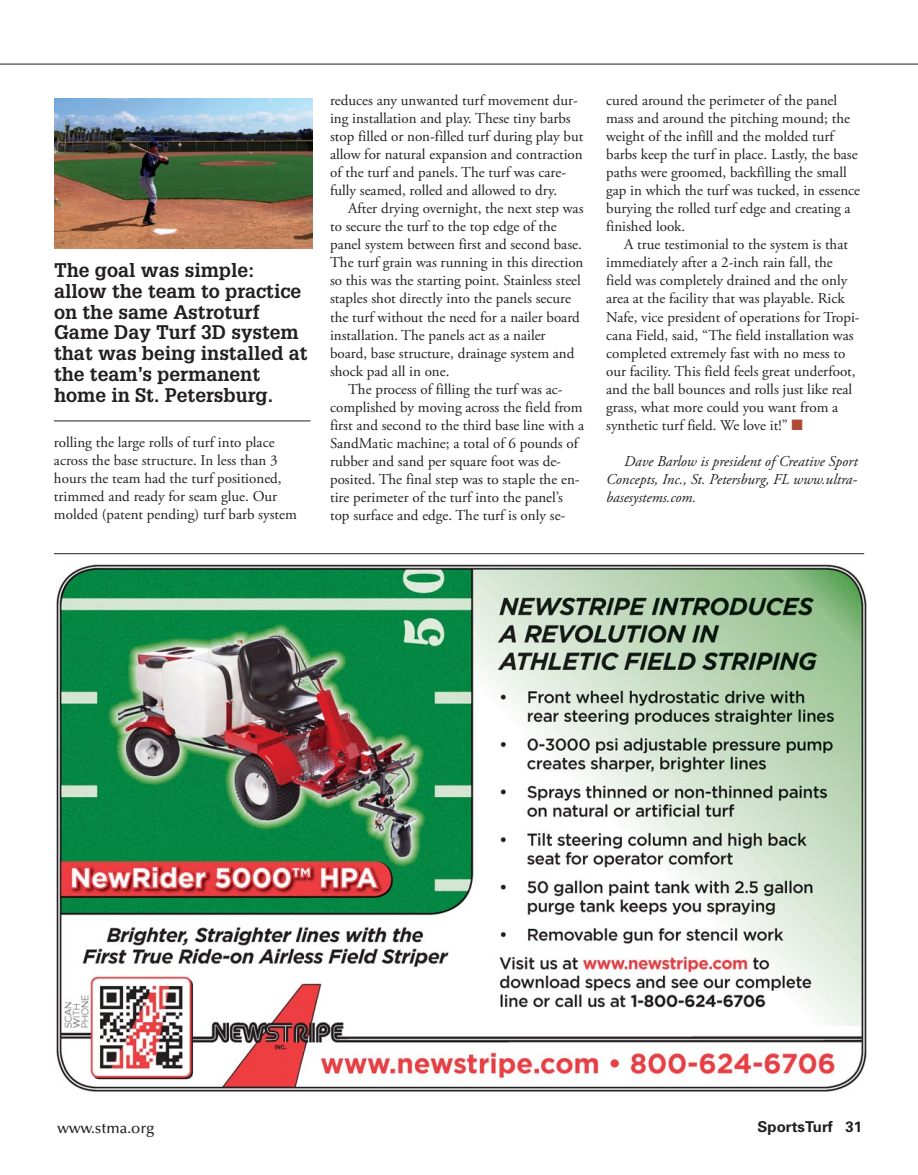
<style>
.page{position:relative;width:918px;height:1175px;background:#fff}
.page>*{position:absolute;margin:0;border:0;box-sizing:border-box;transform-origin:0 0}
.t1{font:700 19.2px/20.7px "Glypha";color:#231f20}
.t2{font:15px/18px "Adobe Garamond Pro";color:#231f20}
.t3{font:italic 15px/18px "Adobe Garamond Pro";color:#231f20;text-align:justify}
.t4{font:500 15px "Optima";color:#231f20}
.t5{font:700 15px "Univers";color:#231f20}
.s1{color:#ad4b37}
</style>
<div class="page">
<hr style="left:54px;top:553px;width:810px;height:1px;background:#231f20">
<hr style="left:0;top:64px;width:918px;height:1px;background:#231f20">
<img style="left:54px;top:98px;width:258px;height:150px">
<hr style="left:54px;top:420px;width:256px;height:1px;background:#231f20">
<img style="left:56px;top:564px;width:810px;height:527px">
<p class="t1" style="left:54px;top:261px;width:255px">The goal was simple: allow the team to practice on the same Astroturf<br>Game Day Turf 3D system that was being installed at the team’s permanent home in St. Petersburg.</p>
<p class="t2" style="left:54px;top:434px;width:244px">rolling the large rolls of turf into place across the base structure. In less than 3 hours the team had the turf positioned, trimmed and ready for seam glue. Our molded (patent pending) turf barb system</p>
<p class="t2" style="left:330px;top:93px;width:249px">reduces any unwanted turf movement dur-</p>
<p class="t2" style="left:330px;top:111px;width:242px">ing installation and play. These tiny barbs</p>
<p class="t2" style="left:330px;top:129px;width:255px">stop filled or non-filled turf during play but</p>
<p class="t2" style="left:330px;top:147px;width:254px">allow for natural expansion and contraction</p>
<p class="t2" style="left:330px;top:165px;width:238px">of the turf and panels. The turf was care-</p>
<p class="t2" style="left:330px;top:183px;width:229px">fully seamed, rolled and allowed to dry.</p>
<p class="t2" style="left:348px;top:201px;width:237px">After drying overnight, the next step was</p>
<p class="t2" style="left:330px;top:219px;width:228px">to secure the turf to the top edge of the</p>
<p class="t2" style="left:330px;top:237px;width:253px">panel system between first and second base.</p>
<p class="t2" style="left:330px;top:255px;width:255px">The turf grain was running in this direction</p>
<p class="t2" style="left:330px;top:273px;width:252px">so this was the starting point. Stainless steel</p>
<p class="t2" style="left:330px;top:291px;width:242px">staples shot directly into the panels secure</p>
<p class="t2" style="left:330px;top:309px;width:251px">the turf without the need for a nailer board</p>
<p class="t2" style="left:330px;top:327px;width:217px">installation. The panels act as a nailer</p>
<p class="t2" style="left:330px;top:345px;width:246px">board, base structure, drainage system and</p>
<p class="t2" style="left:330px;top:363px;width:121px">shock pad all in one.</p>
<p class="t2" style="left:348px;top:381px;width:216px">The process of filling the turf was ac-</p>
<p class="t2" style="left:330px;top:399px;width:254px">complished by moving across the field from</p>
<p class="t2" style="left:330px;top:417px;width:256px">first and second to the third base line with a</p>
<p class="t2" style="left:330px;top:435px;width:250px">SandMatic machine; a total of 6 pounds of</p>
<p class="t2" style="left:330px;top:453px;width:232px">rubber and sand per square foot was de-</p>
<p class="t2" style="left:330px;top:471px;width:251px">posited. The final step was to staple the en-</p>
<p class="t2" style="left:330px;top:489px;width:234px">tire perimeter of the turf into the panel’s</p>
<p class="t2" style="left:330px;top:507px;width:237px">top surface and edge. The turf is only se-</p>
<p class="t2" style="left:606px;top:93px;width:233px">cured around the perimeter of the panel</p>
<p class="t2" style="left:606px;top:111px;width:245px">mass and around the pitching mound; the</p>
<p class="t2" style="left:606px;top:129px;width:229px">weight of the infill and the molded turf</p>
<p class="t2" style="left:606px;top:147px;width:253px">barbs keep the turf in place. Lastly, the base</p>
<p class="t2" style="left:606px;top:165px;width:242px">paths were groomed, backfilling the small</p>
<p class="t2" style="left:606px;top:183px;width:256px">gap in which the turf was tucked, in essence</p>
<p class="t2" style="left:606px;top:201px;width:246px">burying the rolled turf edge and creating a</p>
<p class="t2" style="left:606px;top:219px;width:81px">finished look.</p>
<p class="t2" style="left:624px;top:237px;width:225px">A true testimonial to the system is that</p>
<p class="t2" style="left:606px;top:255px;width:228px">immediately after a 2-inch rain fall, the</p>
<p class="t2" style="left:606px;top:273px;width:243px">field was completely drained and the only</p>
<p class="t2" style="left:606px;top:291px;width:240px">area at the facility that was playable. Rick</p>
<p class="t2" style="left:606px;top:309px;width:255px">Nafe, vice president of operations for Tropi-</p>
<p class="t2" style="left:606px;top:327px;width:249px">cana Field, said, “The field installation was</p>
<p class="t2" style="left:606px;top:345px;width:241px">completed extremely fast with no mess to</p>
<p class="t2" style="left:606px;top:363px;width:251px">our facility. This field feels great underfoot,</p>
<p class="t2" style="left:606px;top:381px;width:248px">and the ball bounces and rolls just like real</p>
<p class="t2" style="left:606px;top:399px;width:234px">grass, what more could you want from a</p>
<p class="t2" style="left:606px;top:417px;width:198px">synthetic turf field. We love it!” <span class="s1">■</span></p>
<p class="t3" style="left:606px;top:453px;width:253px;text-indent:18px">Dave Barlow is president of Creative Sport Concepts, Inc., St. Petersburg, FL www.ultra&shy;basesystems.com.</p>
<p class="t4" style="left:57px;top:1121px;width:99px">www.stma.org</p>
<p class="t5" style="left:758px;top:1121px;width:106px">SportsTurf 31</p>
</div>
